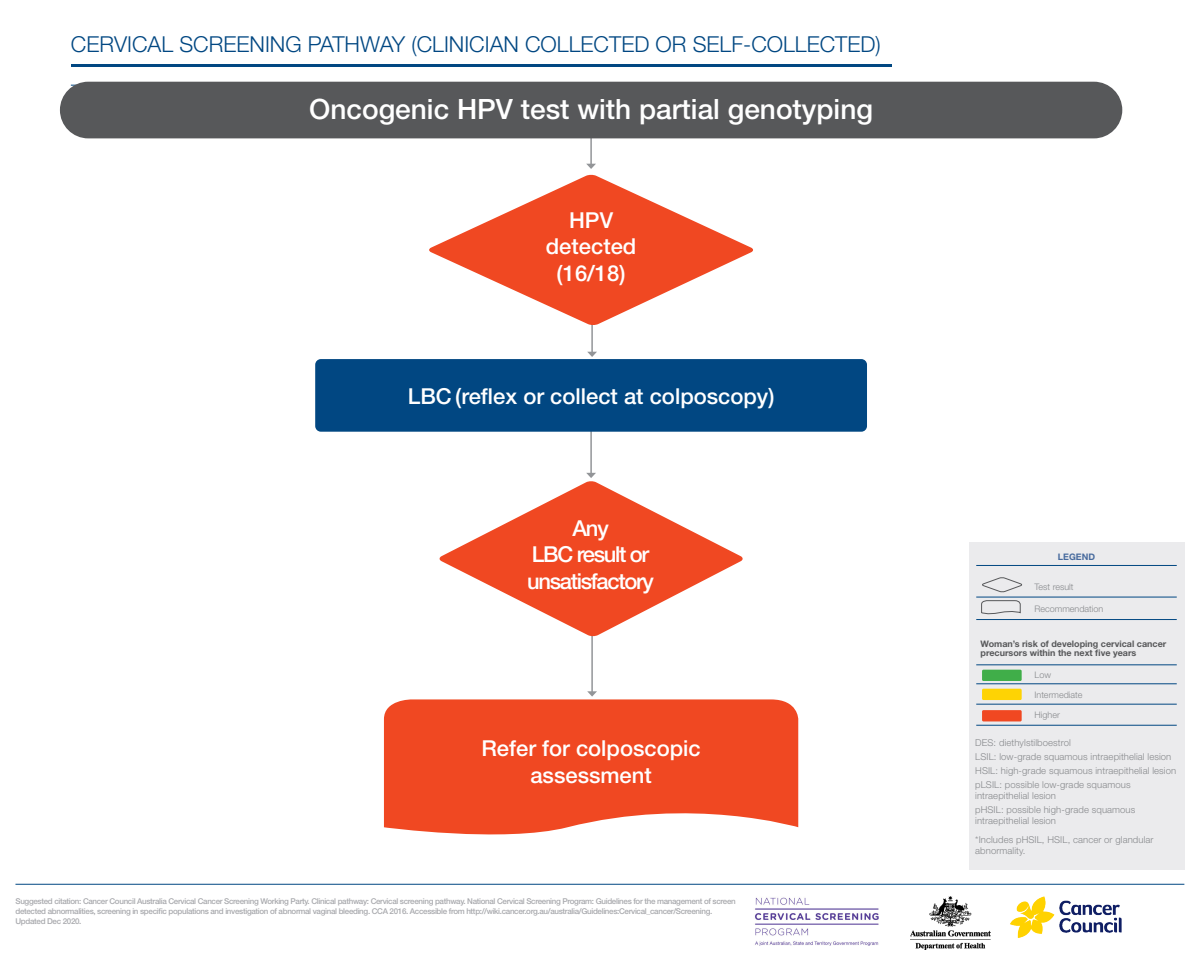
<style>
.page{position:relative;width:1200px;height:960px;background:#fff}
.page>*{position:absolute;margin:0;border:0;box-sizing:border-box;transform-origin:0 0}
.t1{font:500 28px "Helvetica Neue LT Std";color:#fff}
.t2{font:500 22px/26.4px "Helvetica Neue LT Std";color:#fff;text-align:center}
.GRAPH_HEADER{font:300 22px "Helvetica Neue LT Std";color:#014782}
.t3{font:500 22px/26.4px "Helvetica Neue LT Std";letter-spacing:-.06em;color:#fff;text-align:center}
.t4{font:300 9.5px/11px "Helvetica Neue LT Std";letter-spacing:.01em;color:#87898c}
.t5{font:700 9px/9px "Helvetica Neue LT Std";color:#57585a}
.t6{font:300 9px "Helvetica Neue LT Std";color:#87898c}
.t7{font:700 9px "Helvetica Neue LT Std";color:#486b9e}
.REFERENCE_TITLE{font:500 8px/10px "Helvetica Neue LT Std";letter-spacing:-.04em;color:#a8a9ad}
</style>
<div class="page">
<hr style="left:591px;top:626px;width:2px;height:67px;background:#939598">
<svg style="left:587px;top:691px;width:10px;height:6px"></svg>
<hr style="left:590px;top:112px;width:2px;height:53px;background:#939598">
<svg style="left:586px;top:164px;width:10px;height:5px"></svg>
<hr style="left:71px;top:85px;width:866px;height:1px;background:#014782">
<hr style="left:71px;top:64px;width:820px;height:3px;background:#014782">
<div style="left:60px;top:82px;width:1062px;height:56px;background:#57585a;border-radius:28px"></div>
<hr style="left:591px;top:271px;width:2px;height:82px;background:#939598">
<svg style="left:587px;top:352px;width:10px;height:5px"></svg>
<hr style="left:590px;top:361px;width:2px;height:113px;background:#939598">
<svg style="left:586px;top:473px;width:10px;height:5px"></svg>
<svg style="left:439px;top:481px;width:304px;height:156px;fill:#f04822"></svg>
<svg style="left:429px;top:175px;width:324px;height:150px;fill:#f04822"></svg>
<div style="left:315px;top:359px;width:552px;height:73px;background:#014782;border-radius:6px"></div>
<div style="left:969px;top:542px;width:215px;height:328px;background:#e6e7e9"></div>
<hr style="left:976px;top:597px;width:201px;height:1px;background:#014782">
<hr style="left:976px;top:619px;width:201px;height:1px;background:#014782">
<hr style="left:976px;top:565px;width:201px;height:1px;background:#014782">
<hr style="left:976px;top:684px;width:201px;height:1px;background:#014782">
<hr style="left:976px;top:704px;width:201px;height:1px;background:#014782">
<hr style="left:976px;top:725px;width:201px;height:1px;background:#014782">
<hr style="left:976px;top:665px;width:201px;height:1px;background:#014782">
<div style="left:982px;top:670px;width:40px;height:11px;background:#40ae49"></div>
<div style="left:982px;top:689px;width:40px;height:11px;background:#fed304"></div>
<div style="left:982px;top:710px;width:40px;height:11px;background:#f04822"></div>
<svg style="left:981px;top:600px;width:40px;height:15px"></svg>
<svg style="left:982px;top:577px;width:40px;height:16px"></svg>
<hr style="left:15px;top:884px;width:1169px;height:1px;background:#014782">
<img style="left:911px;top:897px;width:80px;height:53px">
<img style="left:997px;top:884px;width:140px;height:54px">
<img style="left:755px;top:897px;width:124px;height:49px">
<svg style="left:384px;top:699px;width:414px;height:136px;background:#f15735"></svg>
<p class="GRAPH_HEADER" style="left:71px;top:30px;width:812px">CERVICAL SCREENING PATHWAY (CLINICIAN COLLECTED OR SELF-COLLECTED)</p>
<p class="t1" style="left:309px;top:92px;width:565px">Oncogenic HPV test with partial genotyping</p>
<p class="t2" style="left:546px;top:207px;width:92px">HPV detected</p>
<p class="t2" style="left:557px;top:259px;width:70px">(16/18)</p>
<p class="t2" style="left:408px;top:382px;width:368px">LBC (reflex or collect at colposcopy)</p>
<p class="t3" style="left:527px;top:515px;width:128px">Any<br>LBC result or unsatisfactory</p>
<p class="t2" style="left:481px;top:735px;width:221px">Refer for colposcopic</p>
<p class="t2" style="left:530px;top:761px;width:123px">assessment</p>
<p class="REFERENCE_TITLE" style="left:15px;top:896px;width:722px">Suggested citation: Cancer Council Australia Cervical Cancer Screening Working Party. Clinical pathway: Cervical screening pathway. National Cervical Screening Program: Guidelines for the management of screen detected abnormalities, screening in specific populations and investigation of abnormal vaginal bleeding. CCA 2016. Accessible from http://wiki.cancer.org.au/australia/Guidelines:Cervical_cancer/Screening.</p>
<p class="REFERENCE_TITLE" style="left:15px;top:916px;width:68px">Updated Dec 2020.</p>
<p class="t7" style="left:1058px;top:551px;width:39px">LEGEND</p>
<p class="t6" style="left:1035px;top:581px;width:41px">Test result</p>
<p class="t6" style="left:1035px;top:603px;width:70px">Recommendation</p>
<p class="t5" style="left:981px;top:639px;width:187px">Woman’s risk of developing cervical cancer precursors within the next five years</p>
<p class="t6" style="left:1035px;top:669px;width:18px">Low</p>
<p class="t6" style="left:1035px;top:689px;width:50px">Intermediate</p>
<p class="t6" style="left:1035px;top:709px;width:27px">Higher</p>
<p class="t4" style="left:975px;top:737px;width:97px">DES: diethylstilboestrol</p>
<p class="t4" style="left:975px;top:751px;width:198px">LSIL: low-grade squamous intraepithelial lesion</p>
<p class="t4" style="left:975px;top:765px;width:203px">HSIL: high-grade squamous intraepithelial lesion</p>
<p class="t4" style="left:975px;top:779px;width:157px">pLSIL: possible low-grade squamous intraepithelial lesion</p>
<p class="t4" style="left:975px;top:804px;width:162px">pHSIL: possible high-grade squamous intraepithelial lesion</p>
<p class="t4" style="left:975px;top:834px;width:180px">*Includes pHSIL, HSIL, cancer or glandular abnormality.</p>
</div>
